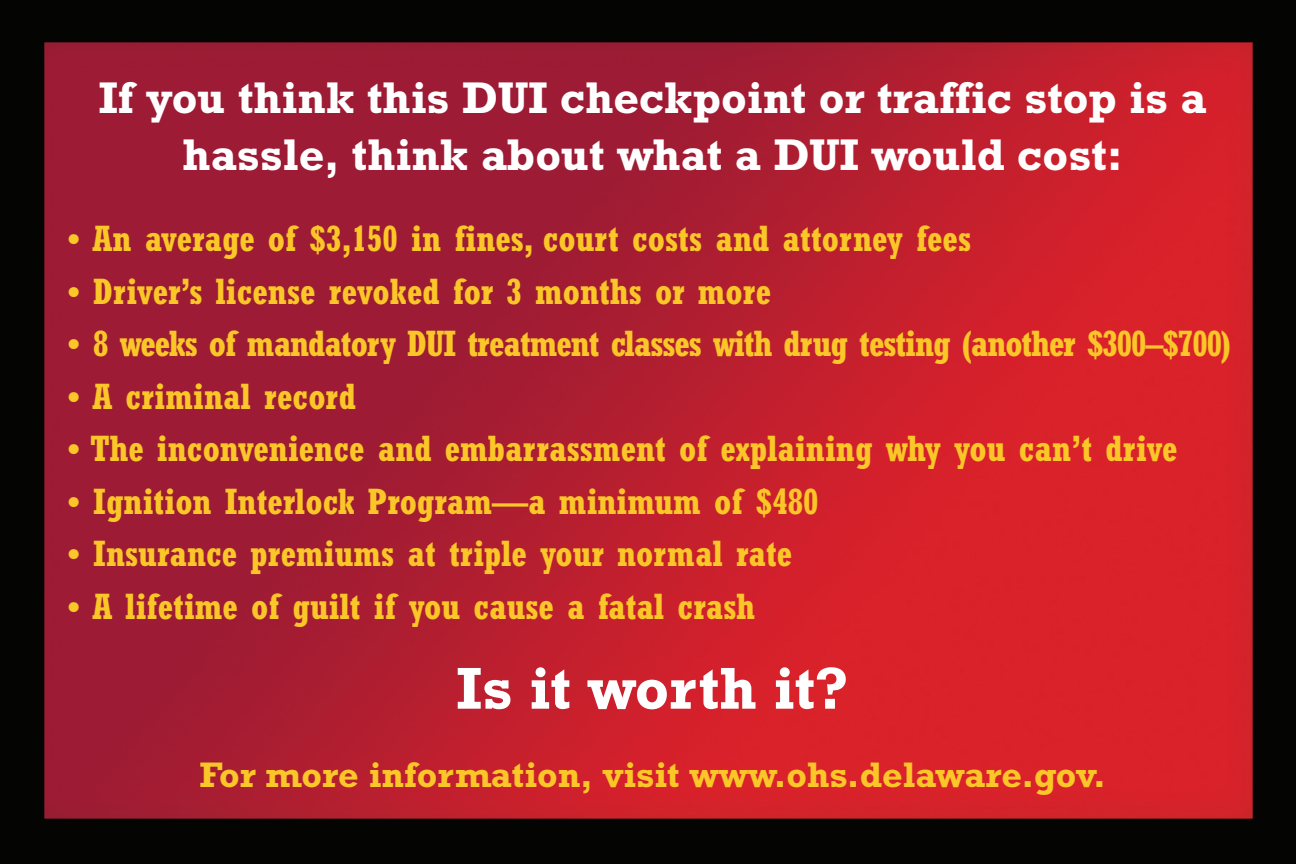
<style>
.page{position:relative;width:1296px;height:864px;background:#fff}
.page>*{position:absolute;margin:0;border:0;box-sizing:border-box;transform-origin:0 0}
.t1{font:700 60px "Rockwell";color:#fff}
.t2{font:700 45px/57px "Rockwell";color:#fff;text-align:center}
.t3{font:700 condensed 36px "Rockwell";color:#fac628}
.t4{font:700 condensed 36px "Rockwell";letter-spacing:-.03em;color:#fac628}
.t5{font:700 36px "Rockwell";color:#fac628}
</style>
<div class="page">
<img style="left:0;top:0;width:1296px;height:864px">
<p class="t2" style="left:99px;top:74px;width:1109px">If you think this DUI checkpoint or traffic stop is a hassle, think about what a DUI would cost:</p>
<p class="t3" style="left:68px;top:226px;width:905px">• An average of $3,150 in fines, court costs and attorney fees</p>
<p class="t3" style="left:68px;top:278px;width:705px">• Driver’s license revoked for 3 months or more</p>
<p class="t4" style="left:68px;top:331px;width:1165px">• 8 weeks of mandatory DUI treatment classes with drug testing (another $300–$700)</p>
<p class="t3" style="left:68px;top:383px;width:290px">• A criminal record</p>
<p class="t3" style="left:68px;top:436px;width:1112px">• The inconvenience and embarrassment of explaining why you can’t drive</p>
<p class="t3" style="left:68px;top:488px;width:752px">• Ignition Interlock Program—a minimum of $480</p>
<p class="t3" style="left:68px;top:541px;width:726px">• Insurance premiums at triple your normal rate</p>
<p class="t3" style="left:68px;top:593px;width:689px">• A lifetime of guilt if you cause a fatal crash</p>
<h1 class="t1" style="left:456px;top:668px;width:394px">Is it worth it?</h1>
<p class="t5" style="left:200px;top:762px;width:908px">For more information, visit www.ohs.delaware.gov.</p>
</div>
